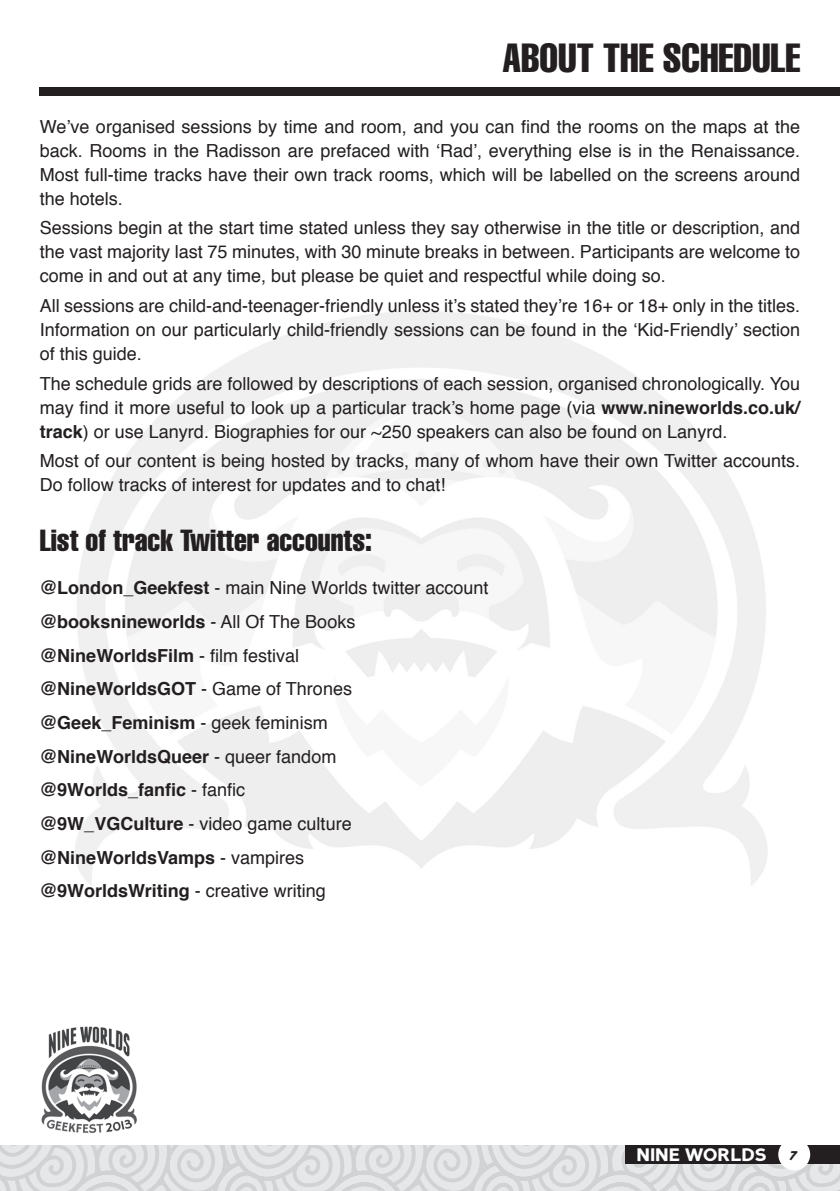
<style>
.page{position:relative;width:840px;height:1191px;background:#fff}
.page>*{position:absolute;margin:0;border:0;box-sizing:border-box;transform-origin:0 0}
.t1{font:extra-condensed 40px "Helvetica";color:#231f20}
.t2{font:extra-condensed 30px "Helvetica";color:#231f20}
.t3{font:18px/24px "Helvetica";color:#231f20;text-align:justify}
.t4{font:700 18px/33.6px "Helvetica";color:#231f20}
.t5{font:900 18px "Perspective Sans";color:#fff}
.t6{font:italic 900 14px "Perspective Sans";color:#231f20}
.s1{font-weight:700}
.s2{font-weight:400}
</style>
<div class="page">
<svg style="left:0;top:1145px;width:839px;height:46px;background:#dcdddf"></svg>
<div style="left:625px;top:1145px;width:214px;height:18px;background:#231f20"></div>
<div style="left:777px;top:1138px;width:32px;height:32px;background:#fff;border-radius:50%"></div>
<img style="left:41px;top:1026px;width:96px;height:107px">
<div style="left:40px;top:87px;width:799px;height:8px;background:#231f20"></div>
<h1 class="t1" style="left:502px;top:32px;width:299px">ABOUT THE SCHEDULE</h1>
<p class="t3" style="left:40px;top:115px;width:761px">We’ve organised sessions by time and room, and you can find the rooms on the maps at the back. Rooms in the Radisson are prefaced with ‘Rad’, everything else is in the Renaissance.<br>Most full-time tracks have their own track rooms, which will be labelled on the screens around the hotels.</p>
<p class="t3" style="left:40px;top:216px;width:761px">Sessions begin at the start time stated unless they say otherwise in the title or description, and the vast majority last 75 minutes, with 30 minute breaks in between. Participants are welcome to come in and out at any time, but please be quiet and respectful while doing so.</p>
<p class="t3" style="left:40px;top:294px;width:761px">All sessions are child-and-teenager-friendly unless it’s stated they’re 16+ or 18+ only in the titles.<br>Information on our particularly child-friendly sessions can be found in the ‘Kid-Friendly’ section of this guide.</p>
<p class="t3" style="left:40px;top:372px;width:761px">The schedule grids are followed by descriptions of each session, organised chronologically. You may find it more useful to look up a particular track’s home page (via <span class="s1">www.nineworlds.co.uk/ track</span>) or use Lanyrd. Biographies for our ~250 speakers can also be found on Lanyrd.</p>
<p class="t3" style="left:40px;top:449px;width:761px">Most of our content is being hosted by tracks, many of whom have their own Twitter accounts.<br>Do follow tracks of interest for updates and to chat!</p>
<h2 class="t2" style="left:40px;top:521px;width:334px">List of track Twitter accounts:</h2>
<p class="t4" style="left:40px;top:571px;width:450px">@London_Geekfest <span class="s2">- main Nine Worlds twitter account </span>@booksnineworlds <span class="s2">- All Of The Books </span>@NineWorldsFilm <span class="s2">- film festival<br></span>@NineWorldsGOT <span class="s2">- Game of Thrones </span>@Geek_Feminism <span class="s2">- geek feminism </span>@NineWorldsQueer <span class="s2">- queer fandom<br></span>@9Worlds_fanfic <span class="s2">- fanfic<br></span>@9W_VGCulture <span class="s2">- video game culture </span>@NineWorldsVamps <span class="s2">- vampires<br></span>@9WorldsWriting <span class="s2">- creative writing</span></p>
<p class="t5" style="left:636px;top:1143px;width:132px">NINE WORLDS</p>
<p class="t6" style="left:789px;top:1145px;width:9px">7</p>
</div>
